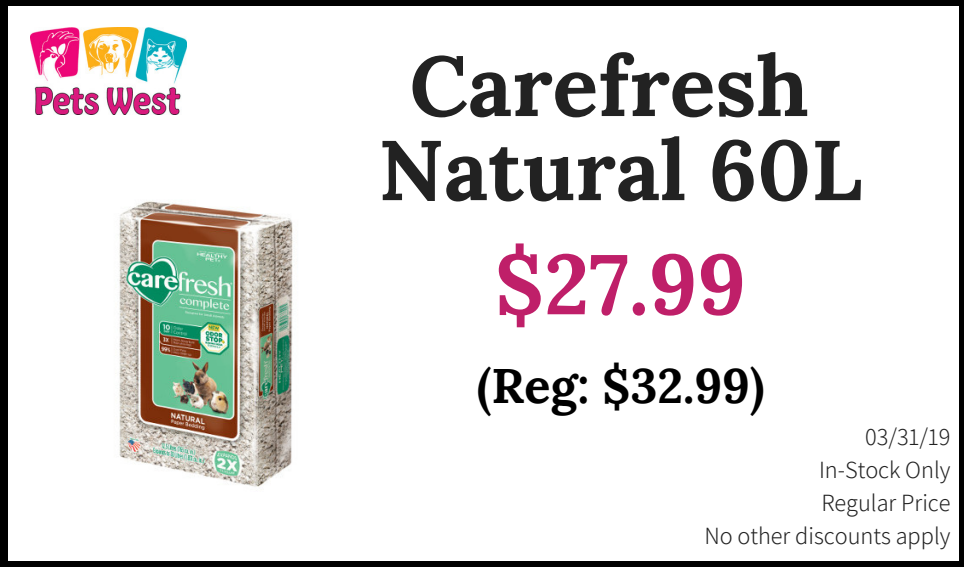
<style>
.page{position:relative;width:964px;height:567px;background:#fff}
.page>*{position:absolute;margin:0;border:0;box-sizing:border-box;transform-origin:0 0}
.t1{font:700 84.4px/84px "Lora";color:#222;text-align:center}
.t2{font:700 84.4px "Lora";color:#bf1f69}
.t3{font:700 48.4px "Lora";color:#000}
.t4{font:300 24px/33.2px "Assistant";color:#222;text-align:right}
</style>
<div class="page">
<div style="left:0;top:0;width:8px;height:567px;background:#000"></div>
<div style="left:959px;top:0;width:5px;height:567px;background:#000"></div>
<img style="left:30px;top:27px;width:156px;height:87px">
<div style="left:0;top:0;width:964px;height:6px;background:#000"></div>
<div style="left:0;top:562px;width:964px;height:5px;background:#000"></div>
<img style="left:119px;top:201px;width:174px;height:286px">
<h1 class="t1" style="left:378px;top:43px;width:485px">Carefresh<br>Natural 60L</h1>
<h1 class="t2" style="left:494px;top:229px;width:253px">$27.99</h1>
<h2 class="t3" style="left:477px;top:354px;width:289px">(Reg: $32.99)</h2>
<p class="t4" style="left:704px;top:419px;width:248px">03/31/19<br>In-Stock Only<br>Regular Price<br>No other discounts apply</p>
</div>
